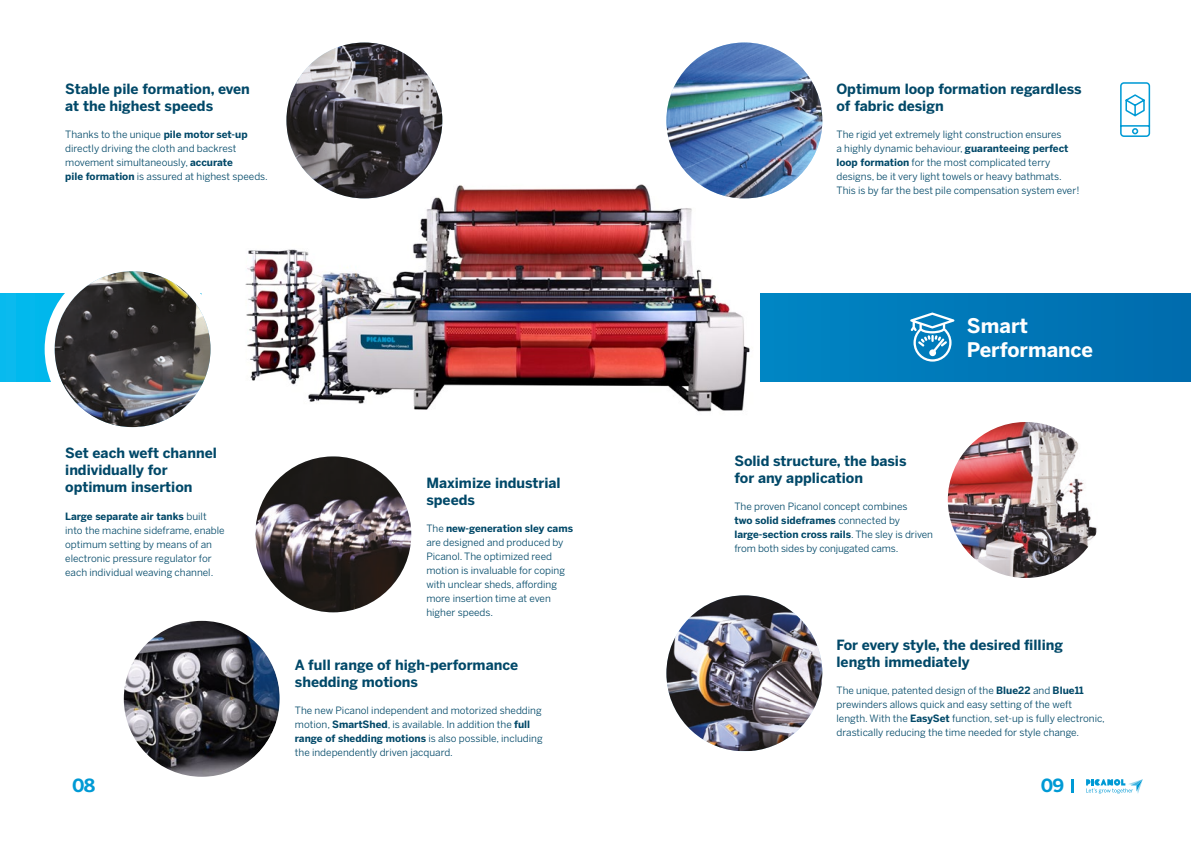
<style>
.page{position:relative;width:1191px;height:842px;background:#fff}
.page>*{position:absolute;margin:0;border:0;box-sizing:border-box;transform-origin:0 0}
.t1{font:700 20px/24px "Benton Sans";color:#fff}
.t2{font:700 18px "Benton Sans";color:#009ad5}
.t3{font:700 14px/16.8px "Benton Sans";color:#004868}
.t4{font:10px/14px "Benton Sans";color:#004868}
.s1{font-weight:700}
</style>
<div class="page">
<svg style="left:0;top:293px;width:1191px;height:88px;background:#007fbd"></svg>
<svg style="left:910px;top:312px;width:44px;height:50px"></svg>
<div style="left:45px;top:261px;width:175px;height:176px;background:#fff;border-radius:50%"></div>
<svg style="left:195px;top:293px;width:39px;height:103px"></svg>
<img style="left:234px;top:174px;width:526px;height:238px">
<img style="left:666px;top:595px;width:156px;height:156px">
<img style="left:666px;top:43px;width:156px;height:155px;border-radius:77px">
<img style="left:255px;top:456px;width:156px;height:156px;border-radius:77px">
<img style="left:286px;top:43px;width:156px;height:155px;border-radius:78px">
<img style="left:947px;top:422px;width:156px;height:156px;border-radius:77px">
<svg style="left:1120px;top:82px;width:30px;height:55px"></svg>
<img style="left:55px;top:271px;width:155px;height:156px;border-radius:78px">
<img style="left:124px;top:621px;width:156px;height:156px;border-radius:78px">
<svg style="left:1086px;top:779px;width:56px;height:15px"></svg>
<svg style="left:1071px;top:779px;width:2px;height:13px"></svg>
<h3 class="t3" style="left:65px;top:81px;width:186px">Stable pile formation, even at the highest speeds</h3>
<p class="t4" style="left:65px;top:128px;width:204px">Thanks to the unique <span class="s1">pile motor set-up </span>directly driving the cloth and backrest movement simultaneously, <span class="s1">accurate<br>pile formation</span> is assured at highest speeds.</p>
<h3 class="t3" style="left:65px;top:445px;width:153px">Set each weft channel individually for optimum insertion</h3>
<p class="t4" style="left:65px;top:510px;width:161px"><span class="s1">Large separate air tanks</span> built into the machine sideframe, enable optimum setting by means of an electronic pressure regulator for each individual weaving channel.</p>
<h3 class="t3" style="left:426px;top:475px;width:136px">Maximize industrial speeds</h3>
<p class="t4" style="left:426px;top:522px;width:148px">The <span class="s1">new-generation sley cams </span>are designed and produced by<br>Picanol. The optimized reed motion is invaluable for coping with unclear sheds, affording more insertion time at even higher speeds.</p>
<h3 class="t3" style="left:295px;top:657px;width:225px">A full range of high-performance shedding motions</h3>
<p class="t4" style="left:295px;top:704px;width:249px">The new Picanol independent and motorized shedding motion, <span class="s1">SmartShed</span>, is available. In addition the <span class="s1">full range of shedding motions</span> is also possible, including the independently driven jacquard.</p>
<h3 class="t3" style="left:836px;top:81px;width:246px">Optimum loop formation regardless of fabric design</h3>
<p class="t4" style="left:836px;top:128px;width:244px">The rigid yet extremely light construction ensures<br>a highly dynamic behaviour, <span class="s1">guaranteeing perfect loop formation</span> for the most complicated terry designs, be it very light towels or heavy bathmats.<br>This is by far the best pile compensation system ever!</p>
<h1 class="t1" style="left:967px;top:313px;width:128px">Smart<br>Performance</h1>
<h3 class="t3" style="left:734px;top:453px;width:174px">Solid structure, the basis for any application</h3>
<p class="t4" style="left:734px;top:500px;width:200px">The proven Picanol concept combines<br><span class="s1">two solid sideframes</span> connected by <span class="s1">large-section cross rails</span>. The sley is driven from both sides by conjugated cams.</p>
<h3 class="t3" style="left:836px;top:637px;width:228px">For every style, the desired filling length immediately</h3>
<p class="t4" style="left:836px;top:684px;width:270px">The unique, patented design of the <span class="s1">Blue22</span> and <span class="s1">Blue11 </span>prewinders allows quick and easy setting of the weft length. With the <span class="s1">EasySet</span> function, set-up is fully electronic, drastically reducing the time needed for style change.</p>
<h2 class="t2" style="left:72px;top:775px;width:25px">08</h2>
<h2 class="t2" style="left:1040px;top:775px;width:25px">09</h2>
</div>
